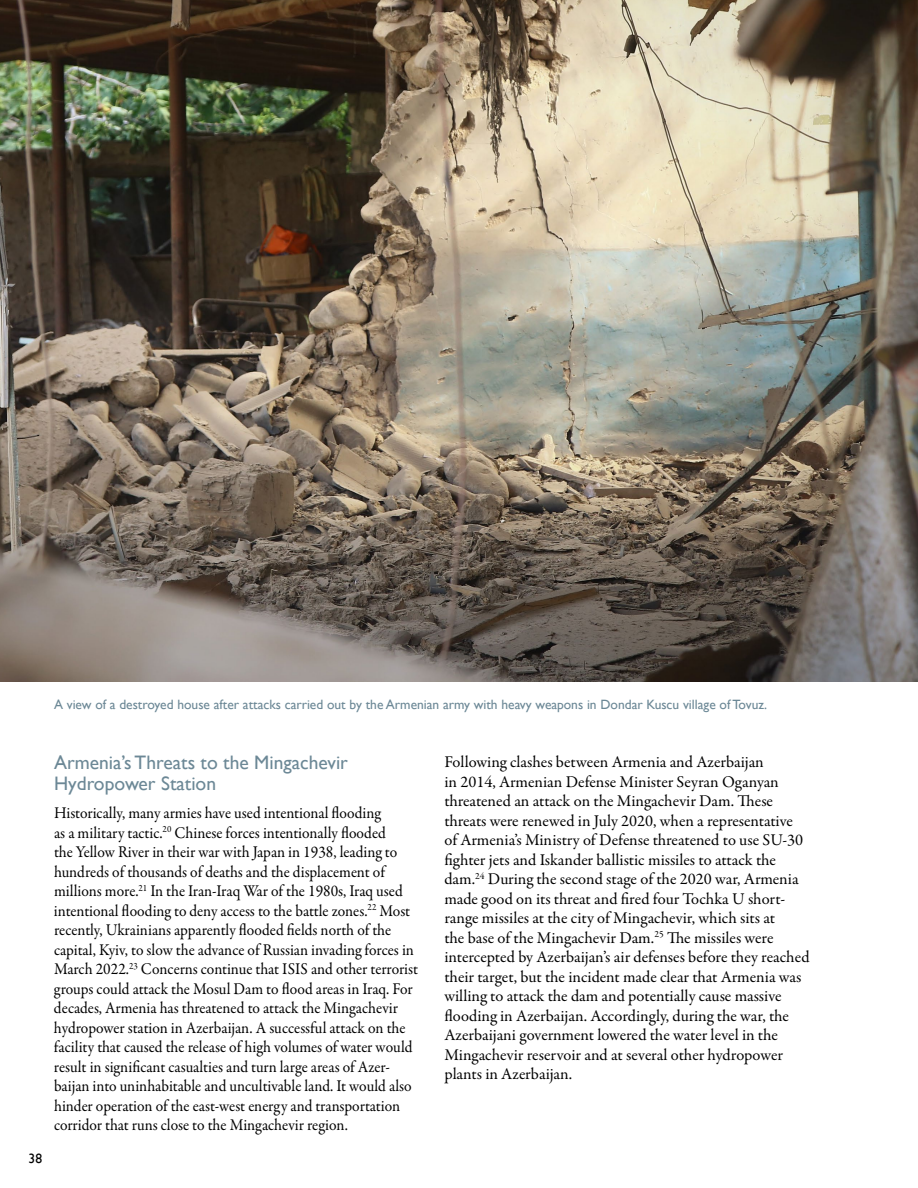
<style>
.page{position:relative;width:918px;height:1188px;background:#fff}
.page>*{position:absolute;margin:0;border:0;box-sizing:border-box;transform-origin:0 0}
.t1{font:19.5px/21px "Gill Sans";color:#6c8896}
.t2{font:16.5px/19.5px "Garamond Premr Pro";color:#000;scale:.94 1}
.t3{font:16.5px/19.5px "Garamond Premr Pro";color:#000}
.t4{font:13.5px "Gill Sans";color:#6c8896}
.t5{font:13.5px "Gill Sans";color:#000}
</style>
<div class="page">
<img style="left:0;top:0;width:918px;height:682px">
<p class="t4" style="left:54px;top:697px;width:715px">A view of a destroyed house after attacks carried out by the Armenian army with heavy weapons in Dondar Kuscu village of Tovuz.</p>
<p class="t5" style="left:29px;top:1150px;width:15px">38</p>
<p class="t1" style="left:54px;top:751px;width:296px">Armenia’s Threats to the Mingachevir<br>Hydropower Station</p>
<p class="t2" style="left:54px;top:804px;width:389px">Historically, many armies have used intentional flooding<br>as a military tactic.<sup>20</sup> Chinese forces intentionally flooded<br>the Yellow River in their war with Japan in 1938, leading to hundreds of thousands of deaths and the displacement of millions more.<sup>21</sup> In the Iran-Iraq War of the 1980s, Iraq used intentional flooding to deny access to the battle zones.<sup>22</sup> Most recently, Ukrainians apparently flooded fields north of the capital, Kyiv, to slow the advance of Russian invading forces in March 2022.<sup>23</sup> Concerns continue that ISIS and other terrorist groups could attack the Mosul Dam to flood areas in Iraq. For decades, Armenia has threatened to attack the Mingachevir hydropower station in Azerbaijan. A successful attack on the facility that caused the release of high volumes of water would result in significant casualties and turn large areas of Azer&shy;baijan into uninhabitable and uncultivable land. It would also hinder operation of the east-west energy and transportation corridor that runs close to the Mingachevir region.</p>
<p class="t3" style="left:444px;top:753px;width:367px">Following clashes between Armenia and Azerbaijan<br>in 2014, Armenian Defense Minister Seyran Oganyan threatened an attack on the Mingachevir Dam. These threats were renewed in July 2020, when a representative of Armenia’s Ministry of Defense threatened to use SU-30 fighter jets and Iskander ballistic missiles to attack the dam.<sup>24</sup> During the second stage of the 2020 war, Armenia made good on its threat and fired four Tochka U short&shy;range missiles at the city of Mingachevir, which sits at<br>the base of the Mingachevir Dam.<sup>25</sup> The missiles were intercepted by Azerbaijan’s air defenses before they reached their target, but the incident made clear that Armenia was willing to attack the dam and potentially cause massive flooding in Azerbaijan. Accordingly, during the war, the Azerbaijani government lowered the water level in the Mingachevir reservoir and at several other hydropower plants in Azerbaijan.</p>
</div>
